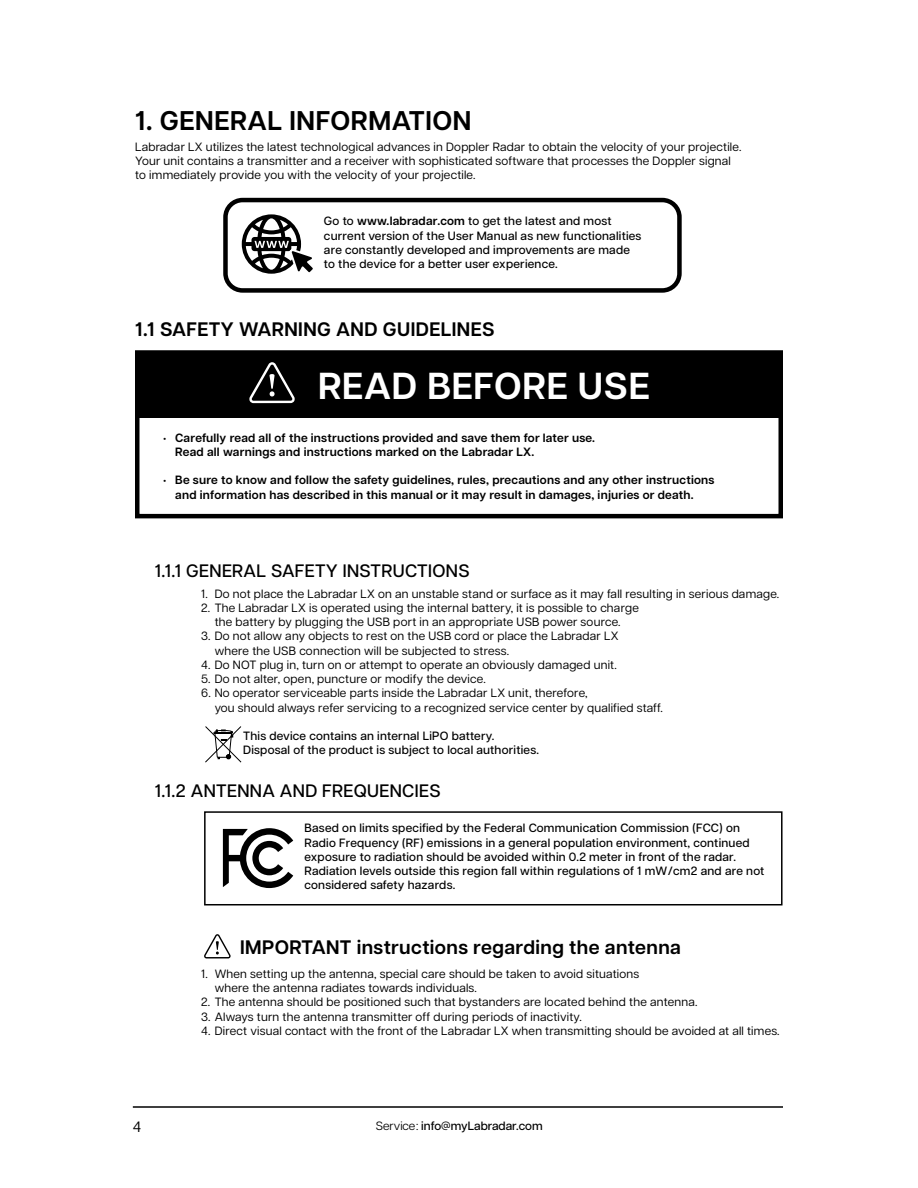
<style>
.page{position:relative;width:918px;height:1188px;background:#fff}
.page>*{position:absolute;margin:0;border:0;box-sizing:border-box;transform-origin:0 0}
.t1{font:600 37.5px "Articulat CF";letter-spacing:.02em;color:#fff}
.t2{font:600 27px "Articulat CF";letter-spacing:.02em;color:#000}
.t3{font:600 19.5px "Articulat CF";letter-spacing:.02em;color:#000}
.t4{font:500 18px "Articulat CF";letter-spacing:.02em;color:#000}
.t5{font:15px "Articulat CF";color:#000}
.t6{font:12px/14.2px "Articulat CF";letter-spacing:.02em;color:#000}
.t7{font:500 12px/14.2px "Articulat CF";letter-spacing:.02em;color:#000}
.t8{font:600 12px/14.2px "Articulat CF";letter-spacing:.02em;color:#000}
.t9{font:500 12px "Articulat CF";color:#000}
.s1{font-weight:600}
.s2{font-weight:400}
</style>
<div class="page">
<hr style="left:133px;top:1106px;width:650px;height:2px;background:#000">
<div style="left:223px;top:198px;width:459px;height:95px;border:4px solid #000;border-radius:17px"></div>
<svg style="left:242px;top:214px;width:71px;height:60px"></svg>
<div style="left:137px;top:351px;width:643px;height:67px;background:#000"></div>
<div style="left:135px;top:350px;width:648px;height:168px;border:4px solid #000"></div>
<svg style="left:249px;top:362px;width:46px;height:41px"></svg>
<svg style="left:205px;top:726px;width:37px;height:37px"></svg>
<svg style="left:223px;top:828px;width:70px;height:60px"></svg>
<div style="left:204px;top:811px;width:579px;height:94px;border:2px solid #000"></div>
<svg style="left:204px;top:934px;width:27px;height:24px"></svg>
<h2 class="t2" style="left:135px;top:100px;width:338px">1. GENERAL INFORMATION</h2>
<p class="t6" style="left:135px;top:139px;width:608px">Labradar LX utilizes the latest technological advances in Doppler Radar to obtain the velocity of your projectile.<br>Your unit contains a transmitter and a receiver with sophisticated software that processes the Doppler signal to immediately provide you with the velocity of your projectile.</p>
<p class="t7" style="left:324px;top:213px;width:319px">Go to <span class="s1">www.labradar.com</span> to get the latest and most current version of the User Manual as new functionalities are constantly developed and improvements are made to the device for a better user experience.</p>
<h3 class="t3" style="left:135px;top:315px;width:361px">1.1 SAFETY WARNING AND GUIDELINES</h3>
<h1 class="t1" style="left:318px;top:358px;width:333px">READ BEFORE USE</h1>
<p class="t8" style="left:175px;top:430px;width:421px;text-indent:-12px">• Carefully read all of the instructions provided and save them for later use.<br>Read all warnings and instructions marked on the Labradar LX.</p>
<p class="t8" style="left:175px;top:473px;width:541px;text-indent:-12px">• Be sure to know and follow the safety guidelines, rules, precautions and any other instructions and information has described in this manual or it may result in damages, injuries or death.</p>
<h3 class="t4" style="left:155px;top:557px;width:316px">1.1.1 GENERAL SAFETY INSTRUCTIONS</h3>
<p class="t6" style="left:201px;top:586px;width:580px">1. Do not place the Labradar LX on an unstable stand or surface as it may fall resulting in serious damage.</p>
<p class="t6" style="left:201px;top:600px;width:439px;text-align:center">2. The Labradar LX is operated using the internal battery, it is possible to charge the battery by plugging the USB port in an appropriate USB power source.</p>
<p class="t6" style="left:215px;top:628px;width:405px;text-indent:-14px">3. Do not allow any objects to rest on the USB cord or place the Labradar LX where the USB connection will be subjected to stress.</p>
<p class="t6" style="left:201px;top:657px;width:417px">4. Do NOT plug in, turn on or attempt to operate an obviously damaged unit.</p>
<p class="t6" style="left:201px;top:671px;width:286px">5. Do not alter, open, puncture or modify the device.</p>
<p class="t6" style="left:215px;top:685px;width:450px;text-indent:-14px">6. No operator serviceable parts inside the Labradar LX unit, therefore,<br>you should always refer servicing to a recognized service center by qualified staff.</p>
<p class="t7" style="left:243px;top:728px;width:297px">This device contains an internal LiPO battery.<br>Disposal of the product is subject to local authorities.</p>
<h3 class="t4" style="left:155px;top:778px;width:287px">1.1.2 ANTENNA AND FREQUENCIES</h3>
<p class="t7" style="left:305px;top:820px;width:461px">Based on limits specified by the Federal Communication Commission (FCC) on Radio Frequency (RF) emissions in a general population environment, continued exposure to radiation should be avoided within 0.2 meter in front of the radar.<br>Radiation levels outside this region fall within regulations of 1 mW/cm2 and are not considered safety hazards.</p>
<h3 class="t3" style="left:240px;top:933px;width:442px">IMPORTANT instructions regarding the antenna</h3>
<p class="t6" style="left:215px;top:966px;width:426px;text-indent:-14px">1. When setting up the antenna, special care should be taken to avoid situations where the antenna radiates towards individuals.</p>
<p class="t6" style="left:201px;top:994px;width:498px">2. The antenna should be positioned such that bystanders are located behind the antenna.</p>
<p class="t6" style="left:201px;top:1008px;width:382px">3. Always turn the antenna transmitter off during periods of inactivity.</p>
<p class="t6" style="left:201px;top:1023px;width:580px">4. Direct visual contact with the front of the Labradar LX when transmitting should be avoided at all times.</p>
<p class="t5" style="left:133px;top:1116px;width:10px">4</p>
<p class="t9" style="left:376px;top:1117px;width:168px"><span class="s2">Service:</span> info@myLabradar.com</p>
</div>
